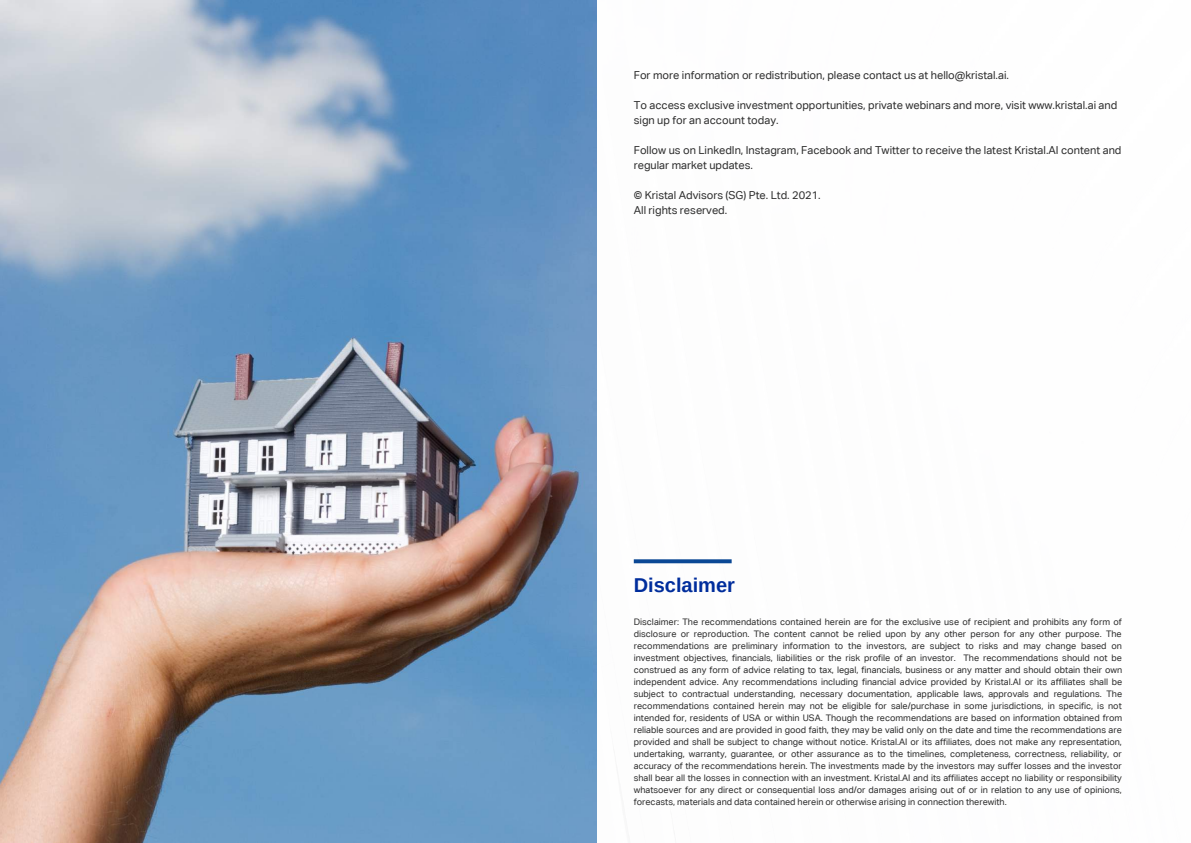
<style>
.page{position:relative;width:1191px;height:843px;background:#fff}
.page>*{position:absolute;margin:0;border:0;box-sizing:border-box;transform-origin:0 0}
.t1{font:700 20px "Arimo";color:#002d9c}
.t2{font:11px/15px "Aktiv Grotesk Corp";color:#2e2e2e}
.t3{font:9px/12px "Aktiv Grotesk Corp";color:#2e2e2e;text-align:justify}
</style>
<div class="page">
<svg style="left:633px;top:559px;width:98px;height:4px"></svg>
<img style="left:0;top:0;width:596px;height:842px">
<p class="t2" style="left:633px;top:68px;width:376px">For more information or redistribution, please contact us at hello@kristal.ai.</p>
<p class="t2" style="left:633px;top:98px;width:485px">To access exclusive investment opportunities, private webinars and more, visit www.kristal.ai and sign up for an account today.</p>
<p class="t2" style="left:633px;top:143px;width:489px">Follow us on LinkedIn, Instagram, Facebook and Twitter to receive the latest Kristal.AI content and regular market updates.</p>
<p class="t2" style="left:633px;top:188px;width:188px">© Kristal Advisors (SG) Pte. Ltd. 2021.<br>All rights reserved.</p>
<h1 class="t1" style="left:633px;top:574px;width:103px">Disclaimer</h1>
<p class="t3" style="left:633px;top:615px;width:490px">Disclaimer: The recommendations contained herein are for the exclusive use of recipient and prohibits any form of disclosure or reproduction. The content cannot be relied upon by any other person for any other purpose. The recommendations are preliminary information to the investors, are subject to risks and may change based on investment objectives, financials, liabilities or the risk profile of an investor. The recommendations should not be construed as any form of advice relating to tax, legal, financials, business or any matter and should obtain their own independent advice. Any recommendations including financial advice provided by Kristal.AI or its affiliates shall be subject to contractual understanding, necessary documentation, applicable laws, approvals and regulations. The recommendations contained herein may not be eligible for sale/purchase in some jurisdictions, in specific, is not intended for, residents of USA or within USA. Though the recommendations are based on information obtained from reliable sources and are provided in good faith, they may be valid only on the date and time the recommendations are provided and shall be subject to change without notice. Kristal.AI or its affiliates, does not make any representation, undertaking, warranty, guarantee, or other assurance as to the timelines, completeness, correctness, reliability, or accuracy of the recommendations herein. The investments made by the investors may suffer losses and the investor shall bear all the losses in connection with an investment. Kristal.AI and its affiliates accept no liability or responsibility whatsoever for any direct or consequential loss and/or damages arising out of or in relation to any use of opinions, forecasts, materials and data contained herein or otherwise arising in connection therewith.</p>
</div>
